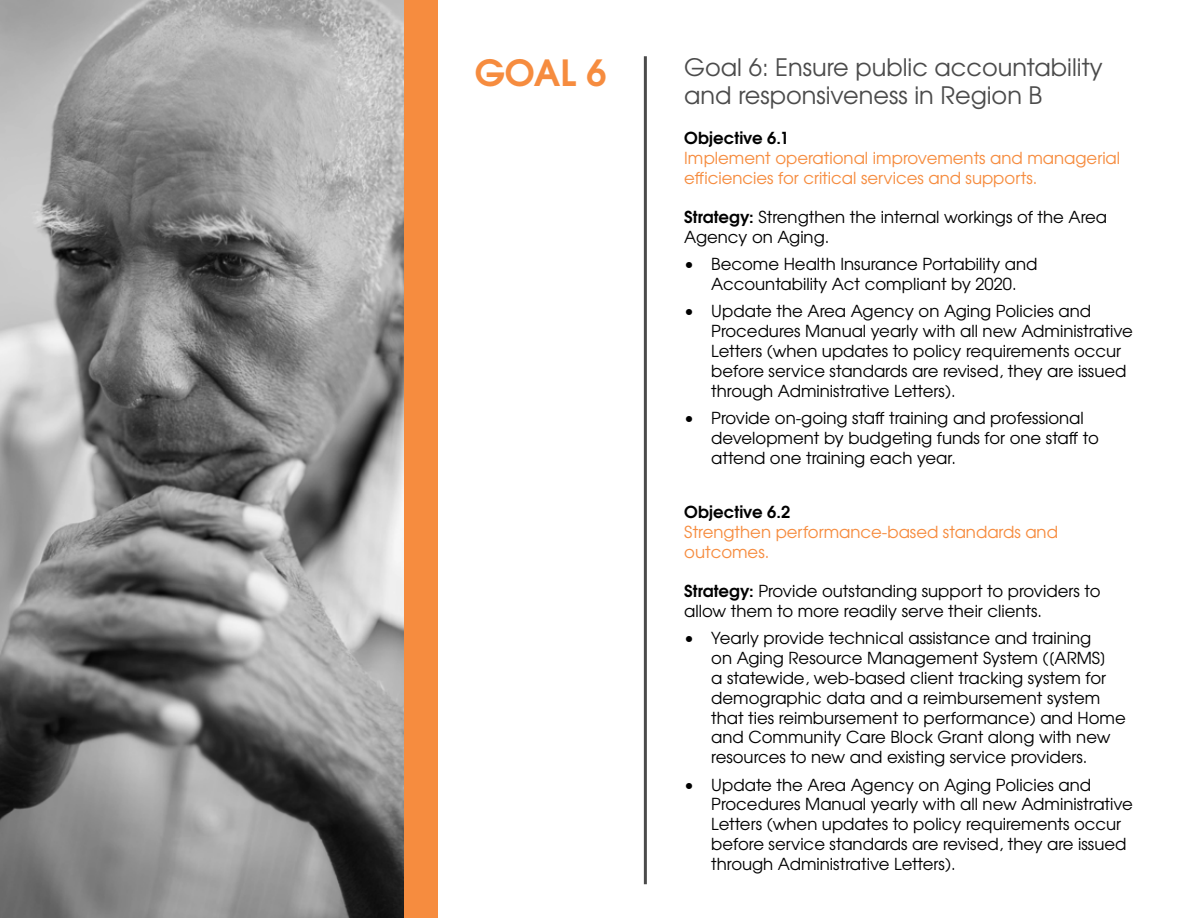
<style>
.page{position:relative;width:1188px;height:918px;background:#fff}
.page>*{position:absolute;margin:0;border:0;box-sizing:border-box;transform-origin:0 0}
.t1{font:700 36px "Te X Gyre Adventor";color:#f68c3f}
.t2{font:24px/28.8px "Te X Gyre Adventor";color:#4b4b4b}
.t3{font:16.5px/19.8px "Te X Gyre Adventor";color:#000}
.t4{font:16.5px/19.8px "Te X Gyre Adventor";color:#f68c3f}
.t5{font:700 16.5px "Te X Gyre Adventor";color:#000}
.s1{font-weight:700}
</style>
<div class="page">
<div style="left:403px;top:0;width:34px;height:918px;background:#f68c3f"></div>
<hr style="left:644px;top:56px;width:3px;height:828px;background:#4b4b4b">
<img style="left:0;top:0;width:403px;height:918px">
<h1 class="t1" style="left:475px;top:41px;width:133px">GOAL 6</h1>
<h2 class="t2" style="left:684px;top:51px;width:420px">Goal 6: Ensure public accountability and responsiveness in Region B</h2>
<p class="t5" style="left:684px;top:124px;width:106px">Objective 6.1</p>
<p class="t4" style="left:684px;top:147px;width:437px">Implement operational improvements and managerial efficiencies for critical services and supports.</p>
<p class="t3" style="left:684px;top:206px;width:425px"><span class="s1">Strategy:</span> Strengthen the internal workings of the Area<br>Agency on Aging.</p>
<p class="t3" style="left:684px;top:253px;width:355px;text-align:center">• Become Health Insurance Portability and<br>Accountability Act compliant by 2020.</p>
<p class="t3" style="left:711px;top:300px;width:423px;text-indent:-27px">• Update the Area Agency on Aging Policies and Procedures Manual yearly with all new Administrative Letters (when updates to policy requirements occur before service standards are revised, they are issued through Administrative Letters).</p>
<p class="t3" style="left:711px;top:407px;width:389px;text-indent:-27px">• Provide on-going staff training and professional development by budgeting funds for one staff to attend one training each year.</p>
<p class="t5" style="left:684px;top:498px;width:108px">Objective 6.2</p>
<p class="t4" style="left:684px;top:521px;width:375px">Strengthen performance-based standards and outcomes.</p>
<p class="t3" style="left:684px;top:580px;width:418px"><span class="s1">Strategy:</span> Provide outstanding support to providers to allow them to more readily serve their clients.</p>
<p class="t3" style="left:711px;top:627px;width:416px;text-indent:-27px">• Yearly provide technical assistance and training<br>on Aging Resource Management System ([ARMS]<br>a statewide, web-based client tracking system for demographic data and a reimbursement system that ties reimbursement to performance) and Home and Community Care Block Grant along with new resources to new and existing service providers.</p>
<p class="t3" style="left:711px;top:774px;width:423px;text-indent:-27px">• Update the Area Agency on Aging Policies and Procedures Manual yearly with all new Administrative Letters (when updates to policy requirements occur before service standards are revised, they are issued through Administrative Letters).</p>
</div>
